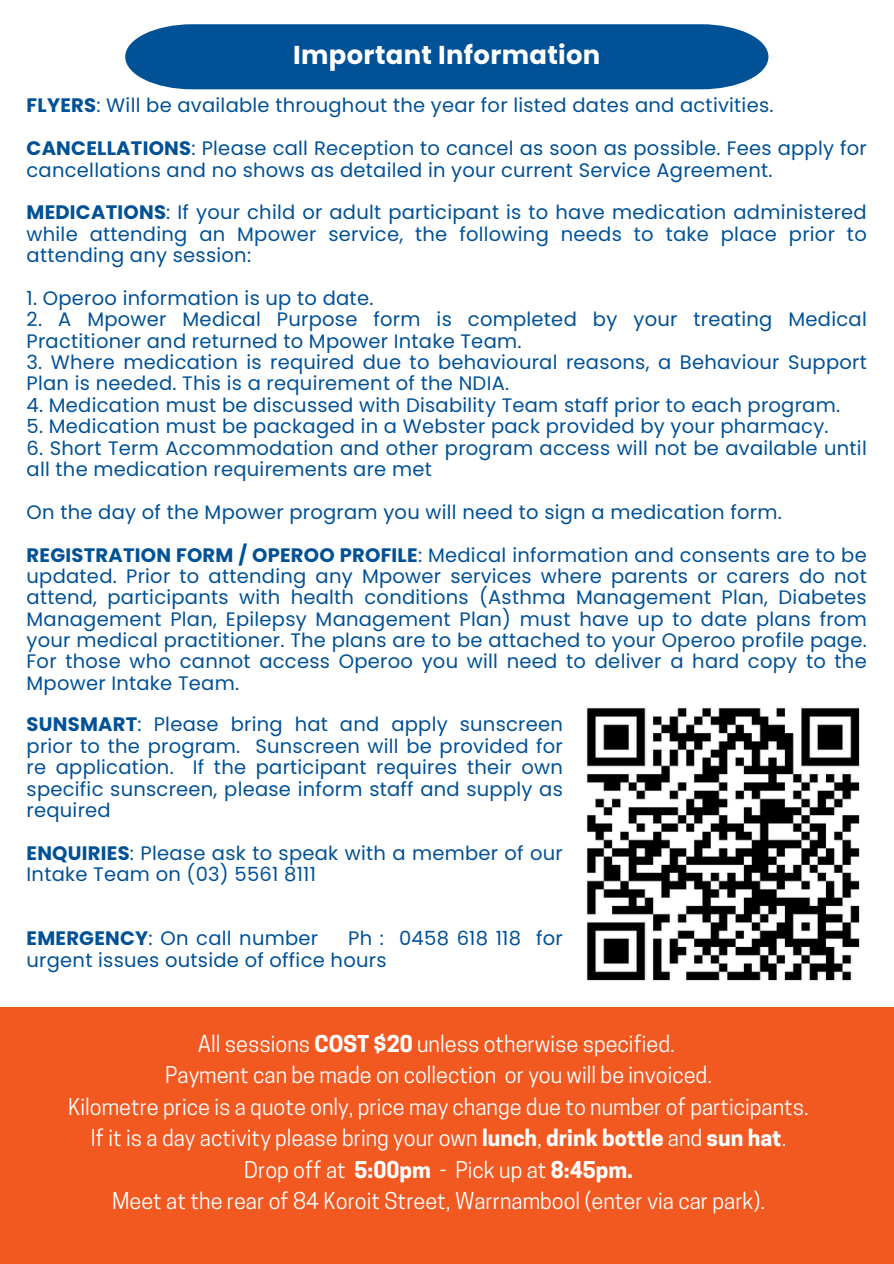
<style>
.page{position:relative;width:894px;height:1264px;background:#fff}
.page>*{position:absolute;margin:0;border:0;box-sizing:border-box;transform-origin:0 0}
.t1{font:700 25.8px "Poppins";letter-spacing:.015em;color:#fff}
.t2{font:21.75px/31.5px "Cooper Hewitt";color:#fff;text-align:center}
.t3{font:19.5px/21.3px "Poppins";letter-spacing:.015em;color:#015196}
.s1{font-weight:700}
</style>
<div class="page">
<div style="left:0;top:1007px;width:893px;height:256px;background:#f15921"></div>
<div style="left:125px;top:24px;width:643px;height:65px;background:#015196"></div>
<img style="left:586px;top:707px;width:274px;height:274px">
<p class="t1" style="left:293px;top:37px;width:308px">Important Information</p>
<h1 class="t3" style="left:27px;top:95px;width:748px"><span class="s1">FLYERS</span>: Will be available throughout the year for listed dates and activities.</h1>
<p class="t3" style="left:27px;top:138px;width:841px"><span class="s1">CANCELLATIONS</span>: Please call Reception to cancel as soon as possible. Fees apply for cancellations and no shows as detailed in your current Service Agreement.</p>
<p class="t3" style="left:27px;top:202px;width:841px;text-align:justify"><span class="s1">MEDICATIONS</span>: If your child or adult participant is to have medication administered while attending an Mpower service, the following needs to take place prior to attending any session:</p>
<p class="t3" style="left:27px;top:287px;width:348px">1. Operoo information is up to date.</p>
<p class="t3" style="left:27px;top:309px;width:841px">2. A Mpower Medical Purpose form is completed by your treating Medical<br>Practitioner and returned to Mpower Intake Team.</p>
<p class="t3" style="left:27px;top:351px;width:841px">3. Where medication is required due to behavioural reasons, a Behaviour Support<br>Plan is needed. This is a requirement of the NDIA.</p>
<p class="t3" style="left:27px;top:394px;width:814px">4. Medication must be discussed with Disability Team staff prior to each program.</p>
<p class="t3" style="left:27px;top:416px;width:803px">5. Medication must be packaged in a Webster pack provided by your pharmacy.</p>
<p class="t3" style="left:27px;top:437px;width:841px">6. Short Term Accommodation and other program access will not be available until all the medication requirements are met</p>
<p class="t3" style="left:27px;top:501px;width:756px">On the day of the Mpower program you will need to sign a medication form.</p>
<p class="t3" style="left:27px;top:544px;width:841px;text-align:justify"><span class="s1">REGISTRATION FORM / OPEROO PROFILE</span>: Medical information and consents are to be updated. Prior to attending any Mpower services where parents or carers do not attend, participants with health conditions (Asthma Management Plan, Diabetes Management Plan, Epilepsy Management Plan) must have up to date plans from your medical practitioner. The plans are to be attached to your Operoo profile page.<br>For those who cannot access Operoo you will need to deliver a hard copy to the Mpower Intake Team.</p>
<h2 class="t3" style="left:27px;top:714px;width:537px;text-align:justify"><span class="s1">SUNSMART</span>: Please bring hat and apply sunscreen prior to the program. Sunscreen will be provided for re application. If the participant requires their own specific sunscreen, please inform staff and supply as required</h2>
<p class="t3" style="left:27px;top:842px;width:537px"><span class="s1">ENQUIRIES</span>: Please ask to speak with a member of our<br>Intake Team on (03) 5561 8111</p>
<h2 class="t3" style="left:27px;top:927px;width:537px;text-indent:321px">Ph : 0458 618 118 for urgent issues outside of office hours</h2>
<h2 class="t3" style="left:27px;top:927px;width:293px"><span class="s1">EMERGENCY</span>: On call number</h2>
<p class="t2" style="left:165px;top:1030px;width:548px">All sessions <span class="s1">COST $20</span> unless otherwise specified.<br>Payment can be made on collection or you will be invoiced.</p>
<p class="t2" style="left:68px;top:1093px;width:742px">Kilometre price is a quote only, price may change due to number of participants.<br>If it is a day activity please bring your own <span class="s1">lunch</span>, <span class="s1">drink bottle</span> and <span class="s1">sun hat</span>.<br>Drop off at <span class="s1">5:00pm</span> - Pick up at <span class="s1">8:45pm.</span></p>
<p class="t2" style="left:112px;top:1188px;width:654px">Meet at the rear of 84 Koroit Street, Warrnambool (enter via car park).</p>
</div>
